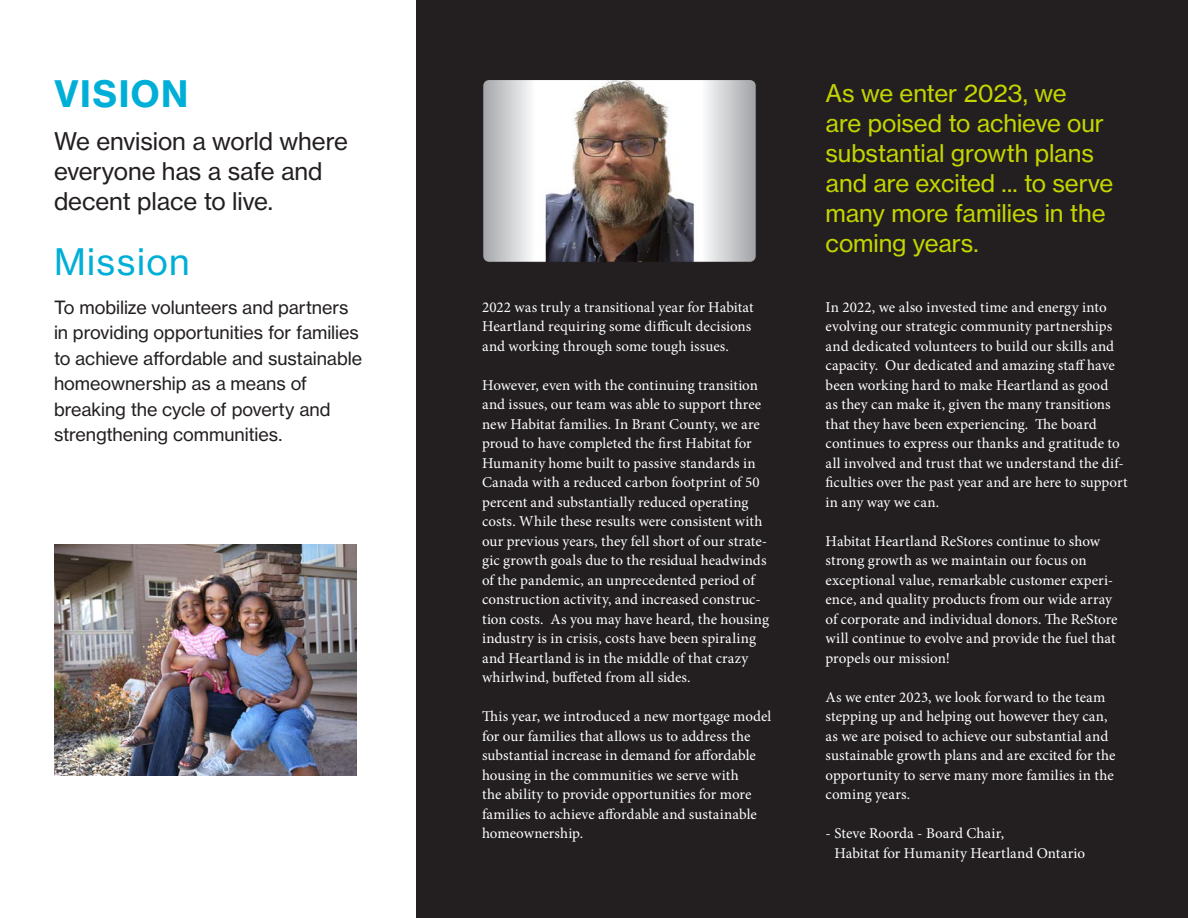
<style>
.page{position:relative;width:1188px;height:918px;background:#fff}
.page>*{position:absolute;margin:0;border:0;box-sizing:border-box;transform-origin:0 0}
.t1{font:36px "N Haas Grotesk TX Pro 55 Rg";letter-spacing:.04em;color:#00afd7}
.t2{font:36px "N Haas Grotesk TX Pro 75 Bd";letter-spacing:.04em;color:#00afd7}
.t3{font:24px/30px "N Haas Grotesk TX Pro 55 Rg";letter-spacing:-.005em;color:#c4d600}
.t4{font:24px/30px "N Haas Grotesk TX Pro 55 Rg";letter-spacing:-.005em;color:#231f20}
.t5{font:18px/25.5px "N Haas Grotesk TX Pro 55 Rg";letter-spacing:-.005em;color:#231f20}
.t6{font:15px/19.5px "Minion Pro";letter-spacing:.005em;color:#fff}
.s1{color:#231f20}
</style>
<div class="page">
<div style="left:417px;top:0;width:771px;height:918px;background:#231f20"></div>
<svg style="left:484px;top:81px;width:55px;height:180px;background:#d3d4d6"></svg>
<svg style="left:700px;top:81px;width:55px;height:180px;background:#cfd0d2"></svg>
<img style="left:539px;top:81px;width:161px;height:180px">
<div style="left:482px;top:79px;width:275px;height:184px;border:1px solid #231f20;border-radius:6px"></div>
<img style="left:54px;top:545px;width:302px;height:231px">
<p class="t2" style="left:54px;top:71px;width:136px">VISION</p>
<p class="t4" style="left:54px;top:127px;width:296px">We envision a world where everyone has a safe and decent place to live.</p>
<p class="t1" style="left:54px;top:240px;width:137px">Mission</p>
<p class="t5" style="left:54px;top:294px;width:310px">To mobilize volunteers and partners in providing opportunities for families to achieve affordable and sustainable homeownership as a means of breaking the cycle of poverty and strengthening communities.</p>
<p class="t6" style="left:482px;top:297px;width:273px">2022 was truly a transitional year for Habitat<br>Heartland requiring some difficult decisions and working through some tough issues.</p>
<p class="t6" style="left:482px;top:375px;width:289px">However, even with the continuing transition and issues, our team was able to support three new Habitat families. In Brant County, we are proud to have completed the first Habitat for Humanity home built to passive standards in Canada with a reduced carbon footprint of 50 percent and substantially reduced operating costs. While these results were consistent with our previous years, they fell short of our strate&shy;gic growth goals due to the residual headwinds of the pandemic, an unprecedented period of construction activity, and increased construc&shy;tion costs. As you may have heard, the housing industry is in crisis, costs have been spiraling and Heartland is in the middle of that crazy whirlwind, buffeted from all sides.</p>
<p class="t6" style="left:482px;top:707px;width:291px">This year, we introduced a new mortgage model for our families that allows us to address the substantial increase in demand for affordable housing in the communities we serve with<br>the ability to provide opportunities for more families to achieve affordable and sustainable homeownership.</p>
<p class="t3" style="left:826px;top:79px;width:289px">As we enter 2023, we<br>are poised to achieve our substantial growth plans and are excited ... to serve many more families in the coming years.</p>
<p class="t6" style="left:826px;top:297px;width:304px">In 2022, we also invested time and energy into evolving our strategic community partnerships and dedicated volunteers to build our skills and capacity. Our dedicated and amazing staff have been working hard to make Heartland as good<br>as they can make it, given the many transitions that they have been experiencing. The board continues to express our thanks and gratitude to all involved and trust that we understand the dif&shy;ficulties over the past year and are here to support in any way we can.</p>
<p class="t6" style="left:826px;top:531px;width:294px">Habitat Heartland ReStores continue to show strong growth as we maintain our focus on exceptional value, remarkable customer experi&shy;ence, and quality products from our wide array of corporate and individual donors. The ReStore will continue to evolve and provide the fuel that propels our mission!</p>
<p class="t6" style="left:826px;top:687px;width:291px">As we enter 2023, we look forward to the team stepping up and helping out however they can, as we are poised to achieve our substantial and sustainable growth plans and are excited for the opportunity to serve many more families in the coming years.</p>
<p class="t6" style="left:826px;top:824px;width:180px">- Steve Roorda - Board Chair,</p>
<p class="t6" style="left:826px;top:843px;width:261px"><span class="s1">-</span> Habitat for Humanity Heartland Ontario</p>
</div>
